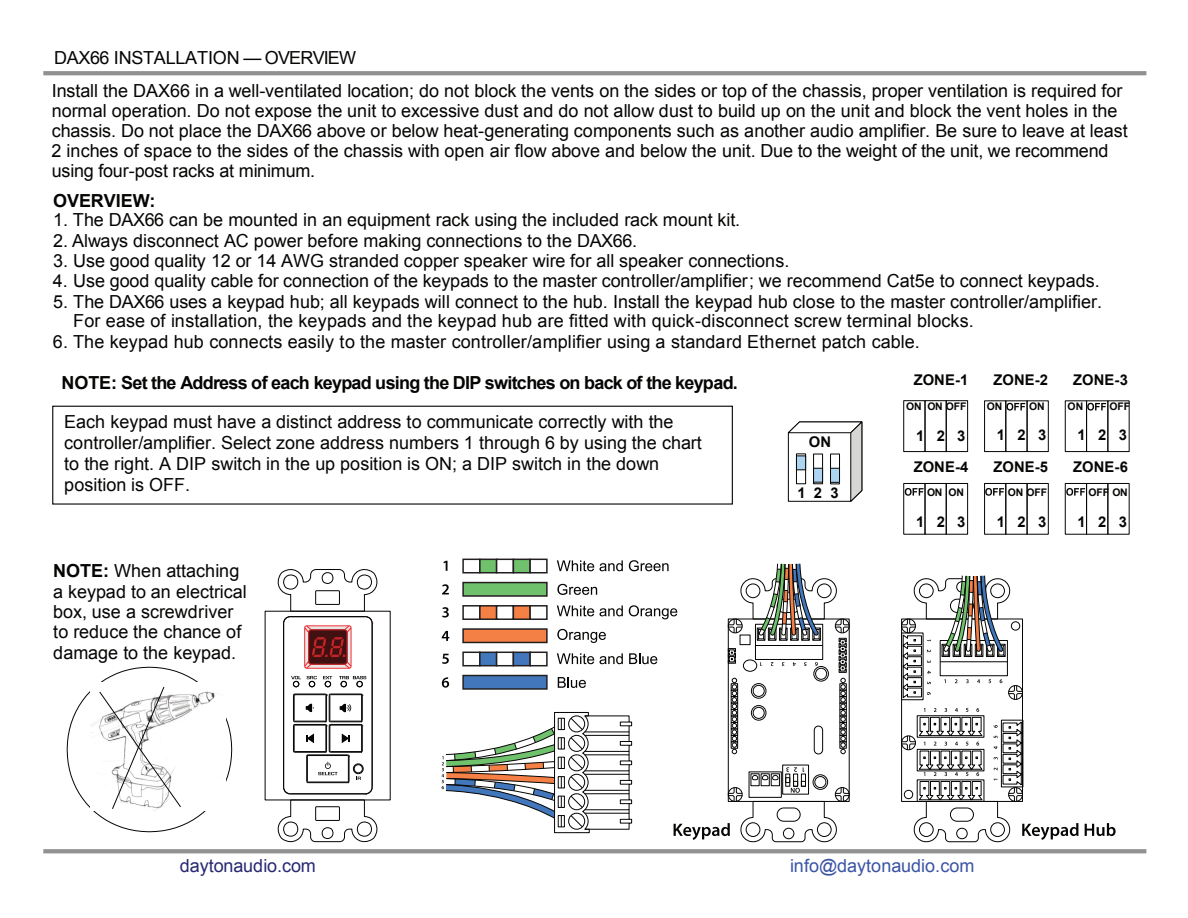
<style>
.page{position:relative;width:1188px;height:918px;background:#fff}
.page>*{position:absolute;margin:0;border:0;box-sizing:border-box;transform-origin:0 0}
.t1{font:18px/20.4px "Arial";color:#050504}
.t2{font:700 18px "Arial";letter-spacing:-.035em;color:#050504}
.t3{font:18px "Arial";letter-spacing:.005em;color:#3a54a4}
.t4{font:18px "Arial";color:#272872}
.t5{font:700 18px "Arial";letter-spacing:-.005em;color:#050504}
.t6{font:700 14.7px "Arial";color:#050504}
.t7{font:700 10.5px "Arial";letter-spacing:-.02em;color:#050504}
.s1{font-weight:700}
</style>
<div class="page">
<hr style="left:43px;top:71px;width:1103px;height:4px;background:#929192">
<svg style="left:43px;top:849px;width:1103px;height:4px;fill:#929192"></svg>
<svg style="left:788px;top:421px;width:75px;height:81px"></svg>
<svg style="left:903px;top:400px;width:65px;height:52px"></svg>
<svg style="left:67px;top:667px;width:165px;height:165px"></svg>
<svg style="left:1065px;top:483px;width:65px;height:52px"></svg>
<svg style="left:984px;top:483px;width:65px;height:52px"></svg>
<svg style="left:903px;top:483px;width:65px;height:52px"></svg>
<img style="left:834px;top:452px;width:9px;height:30px">
<img style="left:817px;top:452px;width:9px;height:30px">
<img style="left:800px;top:452px;width:10px;height:16px">
<svg style="left:1065px;top:400px;width:65px;height:52px"></svg>
<svg style="left:984px;top:400px;width:65px;height:52px"></svg>
<div style="left:52px;top:406px;width:681px;height:99px;border:1px solid #050504"></div>
<hr style="left:283px;top:623px;width:1px;height:164px;background:#050504">
<hr style="left:372px;top:623px;width:1px;height:164px;background:#050504">
<svg style="left:291px;top:676px;width:10px;height:11px"></svg>
<svg style="left:307px;top:676px;width:10px;height:11px"></svg>
<svg style="left:323px;top:676px;width:9px;height:11px"></svg>
<svg style="left:339px;top:676px;width:27px;height:11px"></svg>
<svg style="left:274px;top:694px;width:108px;height:149px"></svg>
<svg style="left:274px;top:569px;width:107px;height:100px"></svg>
<svg style="left:442px;top:712px;width:190px;height:121px"></svg>
<svg style="left:674px;top:767px;width:176px;height:76px"></svg>
<svg style="left:901px;top:708px;width:178px;height:135px"></svg>
<svg style="left:1085px;top:823px;width:31px;height:13px"></svg>
<svg style="left:901px;top:575px;width:122px;height:125px"></svg>
<svg style="left:728px;top:563px;width:122px;height:191px"></svg>
<div style="left:462px;top:559px;width:19px;height:14px;background:#fff;border:2px solid #231f20"></div>
<div style="left:479px;top:559px;width:18px;height:14px;background:#6fc16b;border:2px solid #231f20"></div>
<div style="left:496px;top:559px;width:18px;height:14px;background:#fff;border:2px solid #231f20"></div>
<div style="left:513px;top:559px;width:18px;height:14px;background:#6fc16b;border:2px solid #231f20"></div>
<div style="left:529px;top:559px;width:19px;height:14px;background:#fff;border:2px solid #231f20"></div>
<div style="left:462px;top:582px;width:86px;height:15px;background:#6fc16b;border:2px solid #231f20"></div>
<div style="left:462px;top:628px;width:86px;height:15px;background:#f48045;border:2px solid #231f20"></div>
<div style="left:462px;top:675px;width:86px;height:15px;background:#4277bc;border:2px solid #231f20"></div>
<div style="left:462px;top:605px;width:19px;height:15px;background:#fff;border:2px solid #231f20"></div>
<div style="left:479px;top:605px;width:18px;height:15px;background:#f48045;border:2px solid #231f20"></div>
<div style="left:496px;top:605px;width:18px;height:15px;background:#fff;border:2px solid #231f20"></div>
<div style="left:513px;top:605px;width:18px;height:15px;background:#f48045;border:2px solid #231f20"></div>
<div style="left:529px;top:605px;width:19px;height:15px;background:#fff;border:2px solid #231f20"></div>
<div style="left:462px;top:652px;width:19px;height:14px;background:#fff;border:2px solid #231f20"></div>
<div style="left:479px;top:652px;width:18px;height:14px;background:#4277bc;border:2px solid #231f20"></div>
<div style="left:496px;top:652px;width:18px;height:14px;background:#fff;border:2px solid #231f20"></div>
<div style="left:513px;top:652px;width:18px;height:14px;background:#4277bc;border:2px solid #231f20"></div>
<div style="left:529px;top:652px;width:19px;height:14px;background:#fff;border:2px solid #231f20"></div>
<svg style="left:443px;top:561px;width:5px;height:10px"></svg>
<svg style="left:442px;top:584px;width:7px;height:10px"></svg>
<svg style="left:442px;top:607px;width:7px;height:11px"></svg>
<svg style="left:442px;top:631px;width:7px;height:10px"></svg>
<svg style="left:442px;top:654px;width:7px;height:10px"></svg>
<svg style="left:442px;top:677px;width:7px;height:11px"></svg>
<svg style="left:557px;top:560px;width:37px;height:11px"></svg>
<svg style="left:600px;top:560px;width:23px;height:11px"></svg>
<svg style="left:629px;top:560px;width:40px;height:11px"></svg>
<svg style="left:557px;top:584px;width:40px;height:11px"></svg>
<svg style="left:557px;top:606px;width:37px;height:10px"></svg>
<svg style="left:600px;top:606px;width:23px;height:10px"></svg>
<svg style="left:629px;top:605px;width:48px;height:14px"></svg>
<svg style="left:557px;top:629px;width:49px;height:14px"></svg>
<svg style="left:557px;top:653px;width:37px;height:11px"></svg>
<svg style="left:600px;top:653px;width:23px;height:11px"></svg>
<svg style="left:629px;top:653px;width:28px;height:11px"></svg>
<svg style="left:558px;top:677px;width:28px;height:11px"></svg>
<p class="t1" style="left:52px;top:41px;width:1072px;line-height:33px">DAX66 INSTALLATION — OVERVIEW<br>Install the DAX66 in a well-ventilated location; do not block the vents on the sides or top of the chassis, proper ventilation is required for</p>
<p class="t1" style="left:52px;top:101px;width:1078px;line-height:20px">normal operation. Do not expose the unit to excessive dust and do not allow dust to build up on the unit and block the vent holes in the chassis. Do not place the DAX66 above or below heat-generating components such as another audio amplifier. Be sure to leave at least<br>2 inches of space to the sides of the chassis with open air flow above and below the unit. Due to the weight of the unit, we recommend</p>
<p class="t5" style="left:53px;top:189px;width:104px">OVERVIEW:</p>
<p class="t1" style="left:53px;top:210px;width:689px">1. The DAX66 can be mounted in an equipment rack using the included rack mount kit.</p>
<p class="t1" style="left:53px;top:230px;width:586px">2. Always disconnect AC power before making connections to the DAX66.</p>
<p class="t1" style="left:53px;top:251px;width:738px">3. Use good quality 12 or 14 AWG stranded copper speaker wire for all speaker connections.</p>
<p class="t1" style="left:53px;top:271px;width:1048px">4. Use good quality cable for connection of the keypads to the master controller/amplifier; we recommend Cat5e to connect keypads.</p>
<p class="t1" style="left:73px;top:292px;width:1030px;line-height:19.8px;text-indent:-20px">5. The DAX66 uses a keypad hub; all keypads will connect to the hub. Install the keypad hub close to the master controller/amplifier.<br>For ease of installation, the keypads and the keypad hub are fitted with quick-disconnect screw terminal blocks.</p>
<p class="t1" style="left:53px;top:332px;width:868px">6. The keypad hub connects easily to the master controller/amplifier using a standard Ethernet patch cable.</p>
<p class="t1" style="left:52px;top:161px;width:265px">using four-post racks at minimum.</p>
<p class="t2" style="left:61px;top:371px;width:678px">NOTE: Set the Address of each keypad using the DIP switches on back of the keypad.</p>
<p class="t6" style="left:914px;top:370px;width:56px">ZONE-1</p>
<p class="t6" style="left:994px;top:370px;width:56px">ZONE-2</p>
<p class="t6" style="left:1073px;top:370px;width:56px">ZONE-3</p>
<p class="t1" style="left:64px;top:412px;width:639px;line-height:20.9px">Each keypad must have a distinct address to communicate correctly with the controller/amplifier. Select zone address numbers 1 through 6 by using the chart to the right. A DIP switch in the up position is ON; a DIP switch in the down position is OFF.</p>
<p class="t1" style="left:53px;top:561px;width:195px"><span class="s1">NOTE:</span> When attaching a keypad to an electrical box, use a screwdriver to reduce the chance of damage to the keypad.</p>
<p class="t6" style="left:809px;top:432px;width:24px">ON</p>
<p class="t6" style="left:797px;top:483px;width:43px">123</p>
<p class="t7" style="left:906px;top:400px;width:17px">ON</p>
<p class="t6" style="left:916px;top:426px;width:10px">1</p>
<p class="t7" style="left:927px;top:400px;width:41px">ON OFF</p>
<p class="t6" style="left:937px;top:426px;width:10px">2</p>
<p class="t6" style="left:957px;top:426px;width:10px">3</p>
<p class="t7" style="left:987px;top:400px;width:17px">ON</p>
<p class="t6" style="left:997px;top:425px;width:30px">1 2</p>
<p class="t7" style="left:1029px;top:400px;width:17px">ON</p>
<p class="t6" style="left:1038px;top:425px;width:10px">3</p>
<p class="t7" style="left:1068px;top:400px;width:17px">ON</p>
<p class="t6" style="left:1078px;top:425px;width:30px">1 2</p>
<p class="t7" style="left:1110px;top:400px;width:22px">OFF</p>
<p class="t6" style="left:1119px;top:425px;width:10px">3</p>
<p class="t6" style="left:914px;top:457px;width:56px">ZONE-4</p>
<p class="t6" style="left:994px;top:457px;width:56px">ZONE-5</p>
<p class="t6" style="left:1073px;top:457px;width:56px">ZONE-6</p>
<p class="t7" style="left:927px;top:485px;width:17px">ON</p>
<p class="t6" style="left:937px;top:512px;width:10px">2</p>
<p class="t7" style="left:949px;top:485px;width:17px">ON</p>
<p class="t6" style="left:957px;top:512px;width:10px">3</p>
<p class="t7" style="left:1008px;top:485px;width:41px">ON OFF</p>
<p class="t6" style="left:1017px;top:512px;width:10px">2</p>
<p class="t7" style="left:1089px;top:485px;width:41px">OFF ON</p>
<p class="t6" style="left:1098px;top:512px;width:10px">2</p>
<p class="t6" style="left:997px;top:512px;width:10px">1</p>
<p class="t6" style="left:1119px;top:512px;width:10px">3</p>
<p class="t6" style="left:1078px;top:512px;width:10px">1</p>
<p class="t6" style="left:916px;top:512px;width:10px">1</p>
<p class="t6" style="left:1038px;top:512px;width:10px">3</p>
<p class="t4" style="left:180px;top:854px;width:137px">daytonaudio.com</p>
<p class="t3" style="left:790px;top:854px;width:186px">info@daytonaudio.com</p>
</div>
